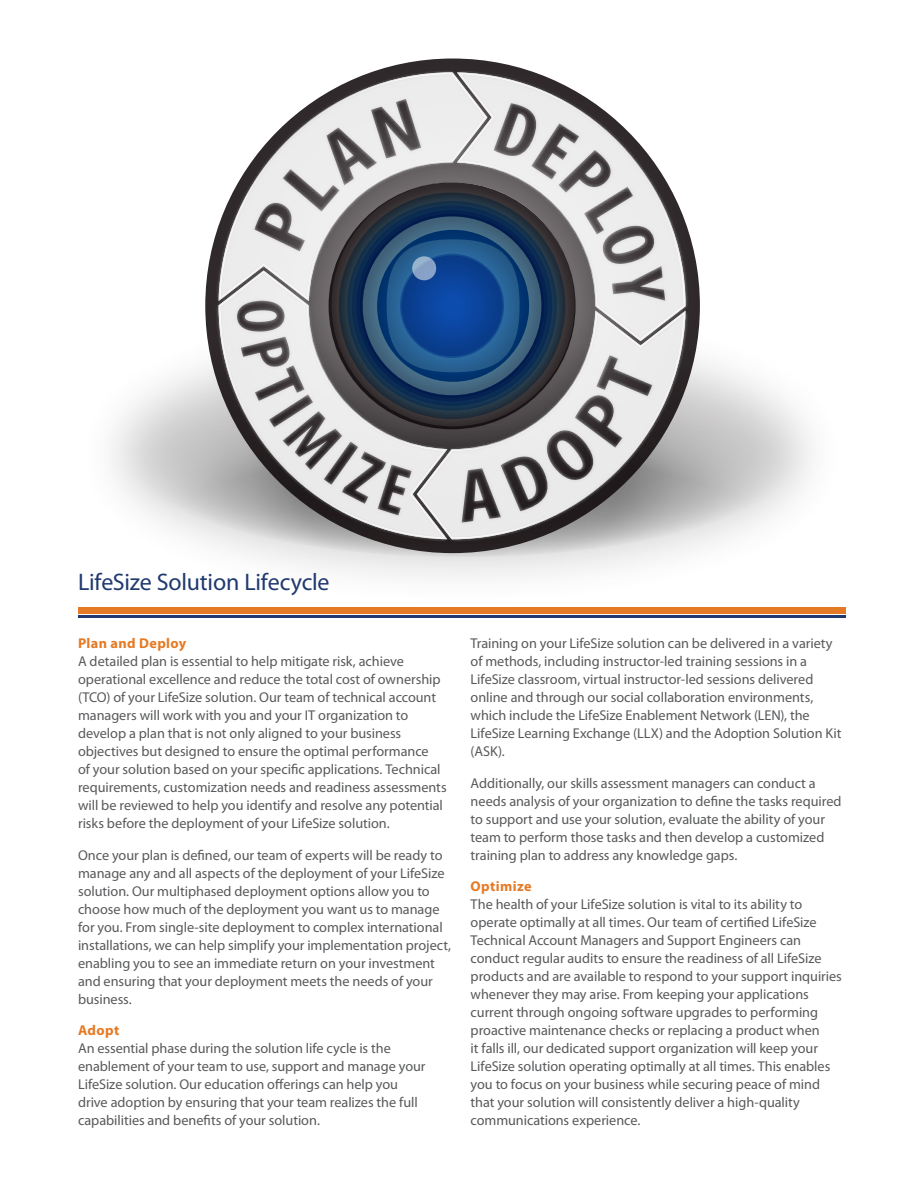
<style>
.page{position:relative;width:918px;height:1188px;background:#fff}
.page>*{position:absolute;margin:0;border:0;box-sizing:border-box;transform-origin:0 0}
.t1{font:24px "Myriad Pro";letter-spacing:-.01em;color:#20396f}
.t2{font:14.25px/18px "Myriad Pro";letter-spacing:-.005em;color:#58595b}
.t3{font:700 14.25px "Myriad Pro";letter-spacing:.025em;color:#e57a25}
</style>
<div class="page">
<div style="left:77px;top:300px;width:769px;height:308px;background:#524d4d;opacity:.61"></div>
<svg style="left:126px;top:351px;width:671px;height:206px;background:#cac9c9"></svg>
<div style="left:78px;top:608px;width:767px;height:6px;background:#e57a25"></div>
<hr style="left:78px;top:616px;width:767px;height:2px;background:#20396f">
<img style="left:214px;top:68px;width:476px;height:476px">
<svg style="left:220px;top:73px;width:238px;height:226px"></svg>
<svg style="left:458px;top:73px;width:227px;height:239px"></svg>
<svg style="left:446px;top:312px;width:239px;height:226px;background:#888e97"></svg>
<svg style="left:588px;top:406px;width:16px;height:16px"></svg>
<svg style="left:515px;top:465px;width:21px;height:35px"></svg>
<svg style="left:557px;top:440px;width:26px;height:30px"></svg>
<svg style="left:474px;top:479px;width:9px;height:22px"></svg>
<svg style="left:219px;top:272px;width:227px;height:266px;background:#89909a"></svg>
<h1 class="t1" style="left:78px;top:567px;width:253px">LifeSize Solution Lifecycle</h1>
<p class="t3" style="left:78px;top:634px;width:110px">Plan and Deploy</p>
<p class="t2" style="left:78px;top:652px;width:370px">A detailed plan is essential to help mitigate risk, achieve operational excellence and reduce the total cost of ownership (TCO) of your LifeSize solution. Our team of technical account managers will work with you and your IT organization to develop a plan that is not only aligned to your business objectives but designed to ensure the optimal performance<br>of your solution based on your specific applications. Technical requirements, customization needs and readiness assessments will be reviewed to help you identify and resolve any potential risks before the deployment of your LifeSize solution.</p>
<p class="t2" style="left:78px;top:846px;width:375px">Once your plan is defined, our team of experts will be ready to manage any and all aspects of the deployment of your LifeSize solution. Our multiphased deployment options allow you to choose how much of the deployment you want us to manage for you. From single-site deployment to complex international installations, we can help simplify your implementation project, enabling you to see an immediate return on your investment and ensuring that your deployment meets the needs of your business.</p>
<p class="t3" style="left:78px;top:1021px;width:43px">Adopt</p>
<p class="t2" style="left:78px;top:1039px;width:349px">An essential phase during the solution life cycle is the enablement of your team to use, support and manage your LifeSize solution. Our education offerings can help you drive adoption by ensuring that your team realizes the full capabilities and benefits of your solution.</p>
<p class="t2" style="left:471px;top:634px;width:372px">Training on your LifeSize solution can be delivered in a variety of methods, including instructor-led training sessions in a LifeSize classroom, virtual instructor-led sessions delivered online and through our social collaboration environments, which include the LifeSize Enablement Network (LEN), the LifeSize Learning Exchange (LLX) and the Adoption Solution Kit (ASK).</p>
<p class="t2" style="left:471px;top:774px;width:373px">Additionally, our skills assessment managers can conduct a needs analysis of your organization to define the tasks required to support and use your solution, evaluate the ability of your team to perform those tasks and then develop a customized training plan to address any knowledge gaps.</p>
<p class="t3" style="left:471px;top:877px;width:63px">Optimize</p>
<p class="t2" style="left:471px;top:895px;width:373px">The health of your LifeSize solution is vital to its ability to operate optimally at all times. Our team of certified LifeSize Technical Account Managers and Support Engineers can conduct regular audits to ensure the readiness of all LifeSize products and are available to respond to your support inquiries whenever they may arise. From keeping your applications current through ongoing software upgrades to performing proactive maintenance checks or replacing a product when<br>it falls ill, our dedicated support organization will keep your LifeSize solution operating optimally at all times. This enables you to focus on your business while securing peace of mind that your solution will consistently deliver a high-quality communications experience.</p>
</div>
